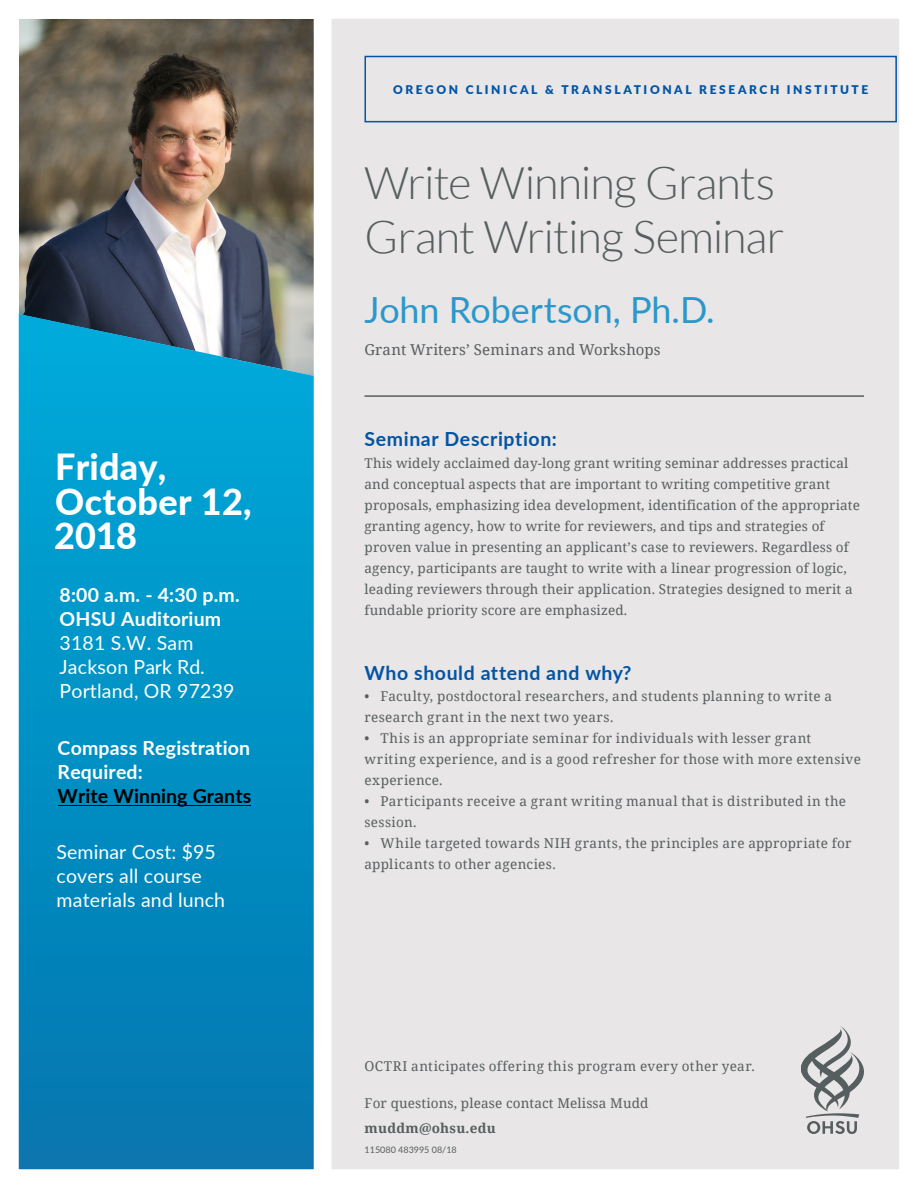
<style>
.page{position:relative;width:918px;height:1188px;background:#fff}
.page>*{position:absolute;margin:0;border:0;box-sizing:border-box;transform-origin:0 0}
.t1{font:300 45px/54px "Lato";letter-spacing:-.025em;color:#575e5f}
.t2{font:800 36px/34.5px "Lato";letter-spacing:.01em;color:#fff}
.t3{font:36px "Lato";letter-spacing:-.005em;color:#2a98cb}
.t4{font:19.5px/24px "Lato";letter-spacing:.01em;color:#fff}
.t5{font:700 19.5px/24px "Lato";letter-spacing:.01em;color:#fff}
.t6{font:700 19.5px "Lato";letter-spacing:.03em;color:#0154a6}
.t7{font:700 19.5px "Lato";letter-spacing:.005em;color:#000}
.t8{font:15px "Noto Serif";letter-spacing:.01em;color:#575e5f}
.t9{font:13.5px/20.9px "Noto Serif";letter-spacing:.01em;color:#575e5f}
.t10{font:13.5px/21px "Noto Serif";letter-spacing:.03em;color:#575e5f}
.t11{font:700 13.5px "Noto Serif";letter-spacing:.02em;color:#575e5f}
.t12{font:900 12px "Lato";letter-spacing:.215em;color:#0154a6}
.t13{font:9px "Lato";color:#575e5f}
</style>
<div class="page">
<img style="left:20px;top:20px;width:294px;height:290px">
<svg style="left:20px;top:310px;width:294px;height:858px;background:#058ec1"></svg>
<div style="left:324px;top:0;width:594px;height:1188px;background:#e8e6e6"></div>
<svg style="left:801px;top:1026px;width:63px;height:108px"></svg>
<div style="left:365px;top:56px;width:532px;height:66px;border:2px solid #0154a6"></div>
<div style="left:316px;top:0;width:16px;height:1188px;background:#fff"></div>
<hr style="left:365px;top:395px;width:499px;height:2px;background:#575e5f">
<div style="left:0;top:0;width:918px;height:1188px;border:19px solid #fff"></div>
<hr style="left:58px;top:805px;width:193px;height:1px;background:#000">
<h2 class="t2" style="left:54px;top:448px;width:199px">Friday,<br>October 12,<br>2018</h2>
<h3 class="t5" style="left:60px;top:582px;width:182px">8:00 a.m. - 4:30 p.m.<br>OHSU Auditorium</h3>
<h3 class="t4" style="left:60px;top:630px;width:177px">3181 S.W. Sam<br>Jackson Park Rd.<br>Portland, OR 97239</h3>
<h3 class="t5" style="left:58px;top:735px;width:194px">Compass Registration<br>Required:</h3>
<h3 class="t7" style="left:58px;top:781px;width:195px">Write Winning Grants</h3>
<h3 class="t4" style="left:57px;top:839px;width:170px">Seminar Cost: $95 covers all course materials and lunch</h3>
<p class="t12" style="left:393px;top:81px;width:477px">OREGON CLINICAL &amp; TRANSLATIONAL RESEARCH INSTITUTE</p>
<h1 class="t1" style="left:365px;top:156px;width:422px">Write Winning Grants<br>Grant Writing Seminar</h1>
<h2 class="t3" style="left:365px;top:285px;width:352px">John Robertson, Ph.D.</h2>
<p class="t8" style="left:365px;top:339px;width:298px">Grant Writers’ Seminars and Workshops</p>
<h3 class="t6" style="left:365px;top:425px;width:194px">Seminar Description:</h3>
<p class="t9" style="left:365px;top:453px;width:497px">This widely acclaimed day-long grant writing seminar addresses practical and conceptual aspects that are important to writing competitive grant proposals, emphasizing idea development, identification of the appropriate granting agency, how to write for reviewers, and tips and strategies of proven value in presenting an applicant’s case to reviewers. Regardless of agency, participants are taught to write with a linear progression of logic, leading reviewers through their application. Strategies designed to merit a fundable priority score are emphasized.</p>
<h3 class="t6" style="left:365px;top:659px;width:268px">Who should attend and why?</h3>
<p class="t10" style="left:365px;top:685px;width:469px">• Faculty, postdoctoral researchers, and students planning to write a research grant in the next two years.</p>
<p class="t9" style="left:365px;top:727px;width:498px">• This is an appropriate seminar for individuals with lesser grant writing experience, and is a good refresher for those with more extensive experience.</p>
<p class="t10" style="left:365px;top:790px;width:483px">• Participants receive a grant writing manual that is distributed in the session.</p>
<p class="t9" style="left:365px;top:833px;width:488px">• While targeted towards NIH grants, the principles are appropriate for applicants to other agencies.</p>
<p class="t9" style="left:365px;top:1055px;width:392px">OCTRI anticipates offering this program every other year.</p>
<p class="t9" style="left:365px;top:1092px;width:285px">For questions, please contact Melissa Mudd</p>
<p class="t11" style="left:365px;top:1118px;width:133px">muddm@ohsu.edu</p>
<p class="t13" style="left:365px;top:1143px;width:94px">115080 483995 08/18</p>
</div>
